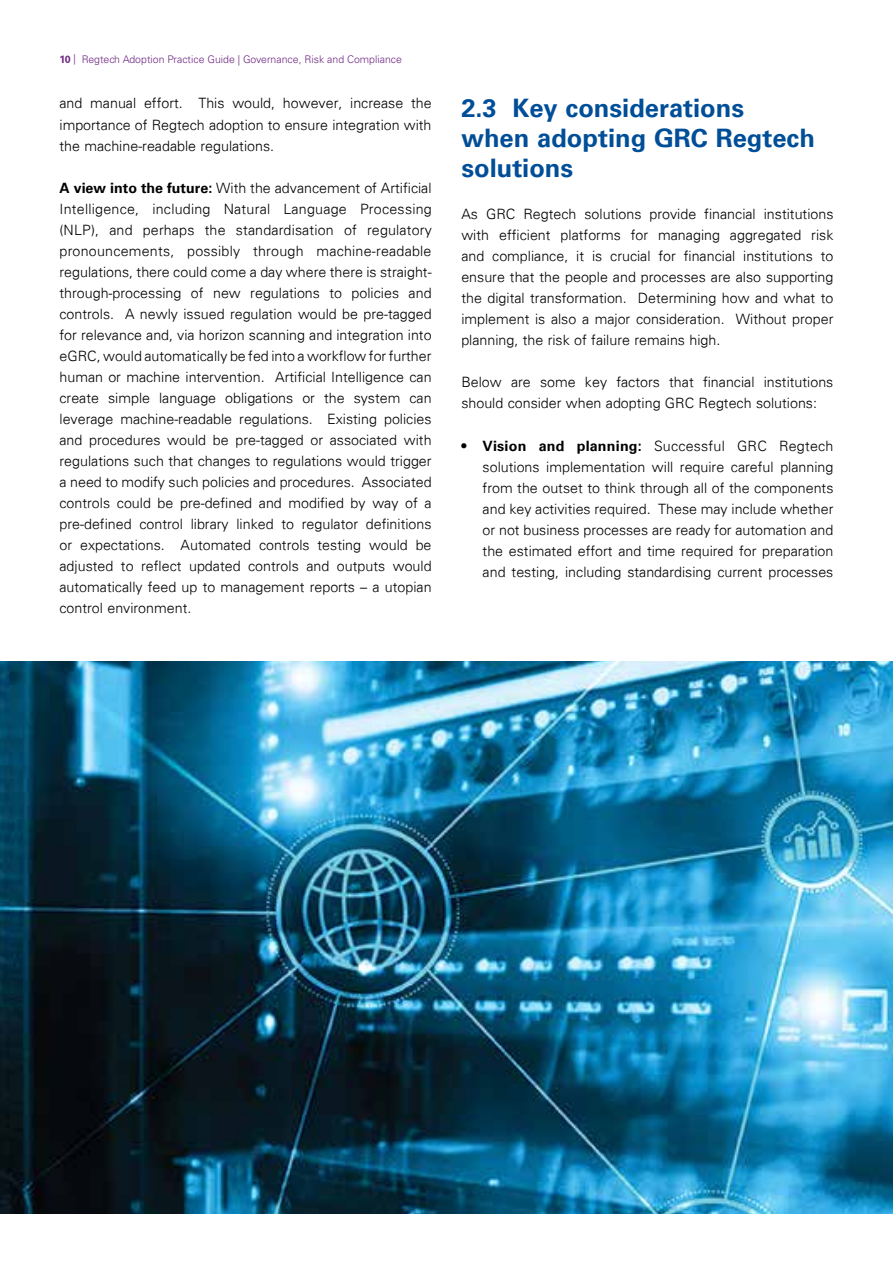
<style>
.page{position:relative;width:893px;height:1263px;background:#fff}
.page>*{position:absolute;margin:0;border:0;box-sizing:border-box;transform-origin:0 0}
.SVY_-_inside___body{font:700 25.5px/30px "Univers 65";color:#004e98}
.SVY_-_inside___body-2{font:300 14.25px/21px "Univers 45";color:#000;text-align:justify}
.t1{font:300 10.5px "Univers LT Std";color:#702784}
.s1{font-family:"Univers 65";font-weight:700}
</style>
<div class="page">
<img style="left:0;top:661px;width:893px;height:552px">
<p class="t1" style="left:60px;top:53px;width:344px"><span class="s1">10</span> | Regtech Adoption Practice Guide | Governance, Risk and Compliance</p>
<p class="SVY_-_inside___body-2" style="left:60px;top:93px;width:374px">and manual effort. This would, however, increase the importance of Regtech adoption to ensure integration with the machine-readable regulations.</p>
<p class="SVY_-_inside___body-2" style="left:60px;top:177px;width:374px"><span class="s1">A view into the future:</span> With the advancement of Artificial Intelligence, including Natural Language Processing (NLP), and perhaps the standardisation of regulatory pronouncements, possibly through machine-readable regulations, there could come a day where there is straight&shy;through-processing of new regulations to policies and controls. A newly issued regulation would be pre-tagged for relevance and, via horizon scanning and integration into eGRC, would automatically be fed into a workflow for further human or machine intervention. Artificial Intelligence can create simple language obligations or the system can leverage machine-readable regulations. Existing policies and procedures would be pre-tagged or associated with regulations such that changes to regulations would trigger a need to modify such policies and procedures. Associated controls could be pre-defined and modified by way of a pre-defined control library linked to regulator definitions or expectations. Automated controls testing would be adjusted to reflect updated controls and outputs would automatically feed up to management reports – a utopian control environment.</p>
<p class="SVY_-_inside___body" style="left:461px;top:93px;width:355px">2.3 Key considerations when adopting GRC Regtech solutions</p>
<p class="SVY_-_inside___body-2" style="left:461px;top:204px;width:374px">As GRC Regtech solutions provide financial institutions with efficient platforms for managing aggregated risk and compliance, it is crucial for financial institutions to ensure that the people and processes are also supporting the digital transformation. Determining how and what to implement is also a major consideration. Without proper planning, the risk of failure remains high.</p>
<p class="SVY_-_inside___body-2" style="left:461px;top:372px;width:374px">Below are some key factors that financial institutions should consider when adopting GRC Regtech solutions:</p>
<p class="SVY_-_inside___body-2" style="left:483px;top:435px;width:352px;text-indent:-21px"><span class="s1">• Vision and planning:</span> Successful GRC Regtech solutions implementation will require careful planning from the outset to think through all of the components and key activities required. These may include whether or not business processes are ready for automation and the estimated effort and time required for preparation and testing, including standardising current processes</p>
</div>
